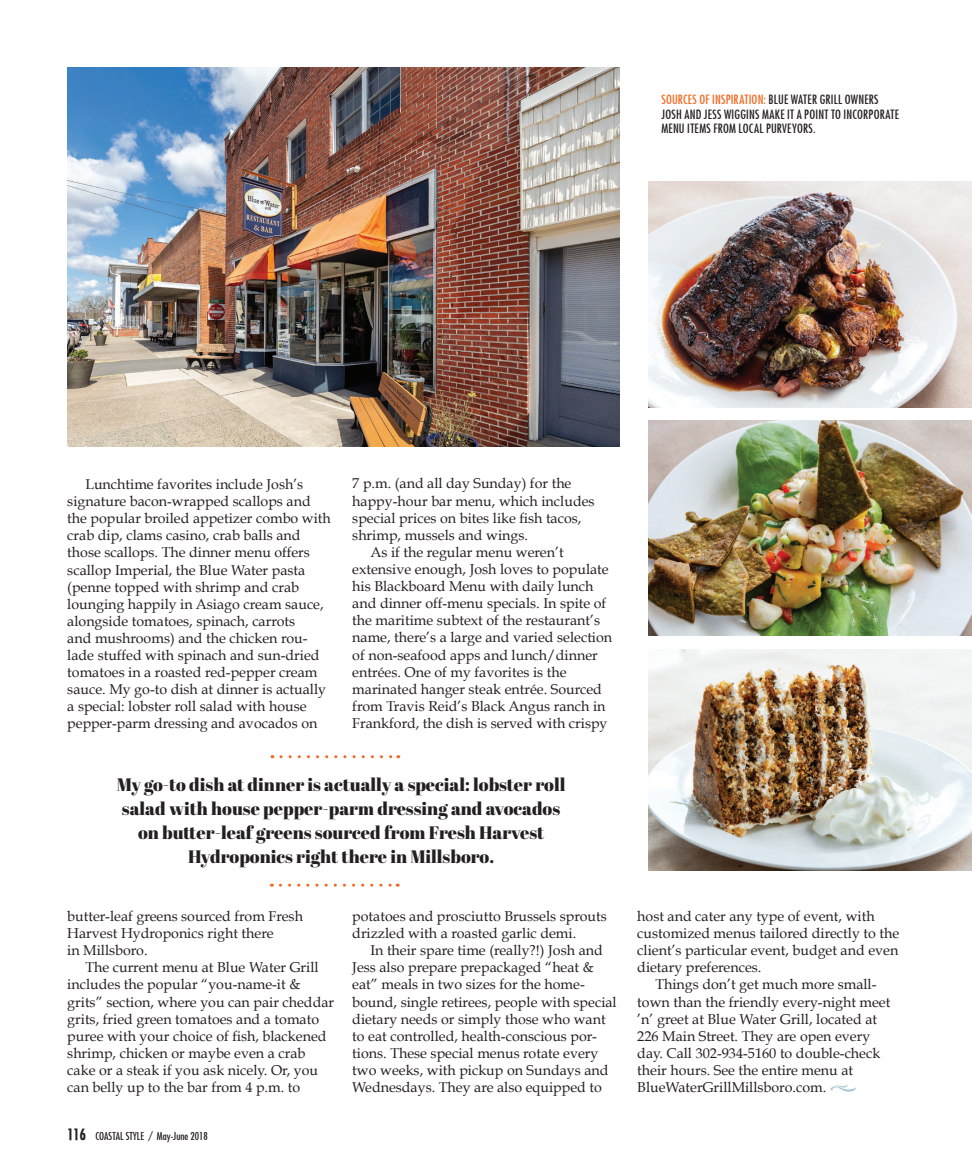
<style>
.page{position:relative;width:972px;height:1175px;background:#fff}
.page>*{position:absolute;margin:0;border:0;box-sizing:border-box;transform-origin:0 0}
.t1{font:18px/24px "Abril Fatface";color:#231f20;text-align:center}
.t2{font:700 15px "Fuji";color:#231f20}
.t3{font:14.25px/17.1px "Book Antiqua";color:#231f20}
.t4{font:12.3px/14.7px "Fuji Normal";letter-spacing:.015em;color:#231f20}
.t5{font:10.5px "Fuji Normal";color:#231f20}
.s1{color:#f36821}
</style>
<div class="page">
<img style="left:67px;top:67px;width:552px;height:379px">
<img style="left:649px;top:649px;width:323px;height:221px">
<img style="left:649px;top:420px;width:323px;height:216px">
<img style="left:649px;top:182px;width:323px;height:225px">
<svg style="left:281px;top:755px;width:118px;height:3px"></svg>
<svg style="left:280px;top:883px;width:118px;height:3px"></svg>
<img style="left:830px;top:1084px;width:27px;height:8px">
<p class="t4" style="left:661px;top:92px;width:239px"><span class="s1">SOURCES OF INSPIRATION:</span> BLUE WATER GRILL OWNERS<br>JOSH AND JESS WIGGINS MAKE IT A POINT TO INCORPORATE<br>MENU ITEMS FROM LOCAL PURVEYORS.</p>
<p class="t3" style="left:67px;top:475px;width:265px;text-indent:18px">Lunchtime favorites include Josh’s signature bacon-wrapped scallops and the popular broiled appetizer combo with crab dip, clams casino, crab balls and those scallops. The dinner menu offers scallop Imperial, the Blue Water pasta (penne topped with shrimp and crab lounging happily in Asiago cream sauce, alongside tomatoes, spinach, carrots<br>and mushrooms) and the chicken rou&shy;lade stuffed with spinach and sun-dried tomatoes in a roasted red-pepper cream sauce. My go-to dish at dinner is actually a special: lobster roll salad with house pepper-parm dressing and avocados on</p>
<p class="t3" style="left:352px;top:475px;width:244px">7 p.m. (and all day Sunday) for the happy-hour bar menu, which includes special prices on bites like fish tacos, shrimp, mussels and wings.</p>
<p class="t3" style="left:352px;top:543px;width:261px;text-indent:18px">As if the regular menu weren’t extensive enough, Josh loves to populate his Blackboard Menu with daily lunch and dinner off-menu specials. In spite of the maritime subtext of the restaurant’s name, there’s a large and varied selection of non-seafood apps and lunch/dinner entrées. One of my favorites is the marinated hanger steak entrée. Sourced from Travis Reid’s Black Angus ranch in Frankford, the dish is served with crispy</p>
<p class="t1" style="left:117px;top:772px;width:450px">My go-to dish at dinner is actually a special: lobster roll salad with house pepper-parm dressing and avocados on butter-leaf greens sourced from Fresh Harvest Hydroponics right there in Millsboro.</p>
<p class="t3" style="left:67px;top:907px;width:237px">butter-leaf greens sourced from Fresh<br>Harvest Hydroponics right there<br>in Millsboro.</p>
<p class="t3" style="left:67px;top:958px;width:268px;text-indent:18px">The current menu at Blue Water Grill includes the popular “you-name-it &amp; grits” section, where you can pair cheddar grits, fried green tomatoes and a tomato puree with your choice of fish, blackened shrimp, chicken or maybe even a crab cake or a steak if you ask nicely. Or, you can belly up to the bar from 4 p.m. to</p>
<p class="t2" style="left:68px;top:1124px;width:20px">116</p>
<p class="t5" style="left:95px;top:1129px;width:114px">COASTAL STYLE / May-June 2018</p>
<p class="t3" style="left:352px;top:907px;width:256px">potatoes and prosciutto Brussels sprouts drizzled with a roasted garlic demi.</p>
<p class="t3" style="left:352px;top:941px;width:266px;text-indent:18px">In their spare time (really?!) Josh and Jess also prepare prepackaged “heat &amp; eat” meals in two sizes for the home&shy;bound, single retirees, people with special dietary needs or simply those who want to eat controlled, health-conscious por&shy;tions. These special menus rotate every two weeks, with pickup on Sundays and Wednesdays. They are also equipped to</p>
<p class="t3" style="left:637px;top:907px;width:263px">host and cater any type of event, with customized menus tailored directly to the client’s particular event, budget and even dietary preferences.</p>
<p class="t3" style="left:637px;top:976px;width:255px;text-indent:18px">Things don’t get much more small&shy;town than the friendly every-night meet ’n’ greet at Blue Water Grill, located at 226 Main Street. They are open every day. Call 302-934-5160 to double-check their hours. See the entire menu at BlueWaterGrillMillsboro.com.</p>
</div>
